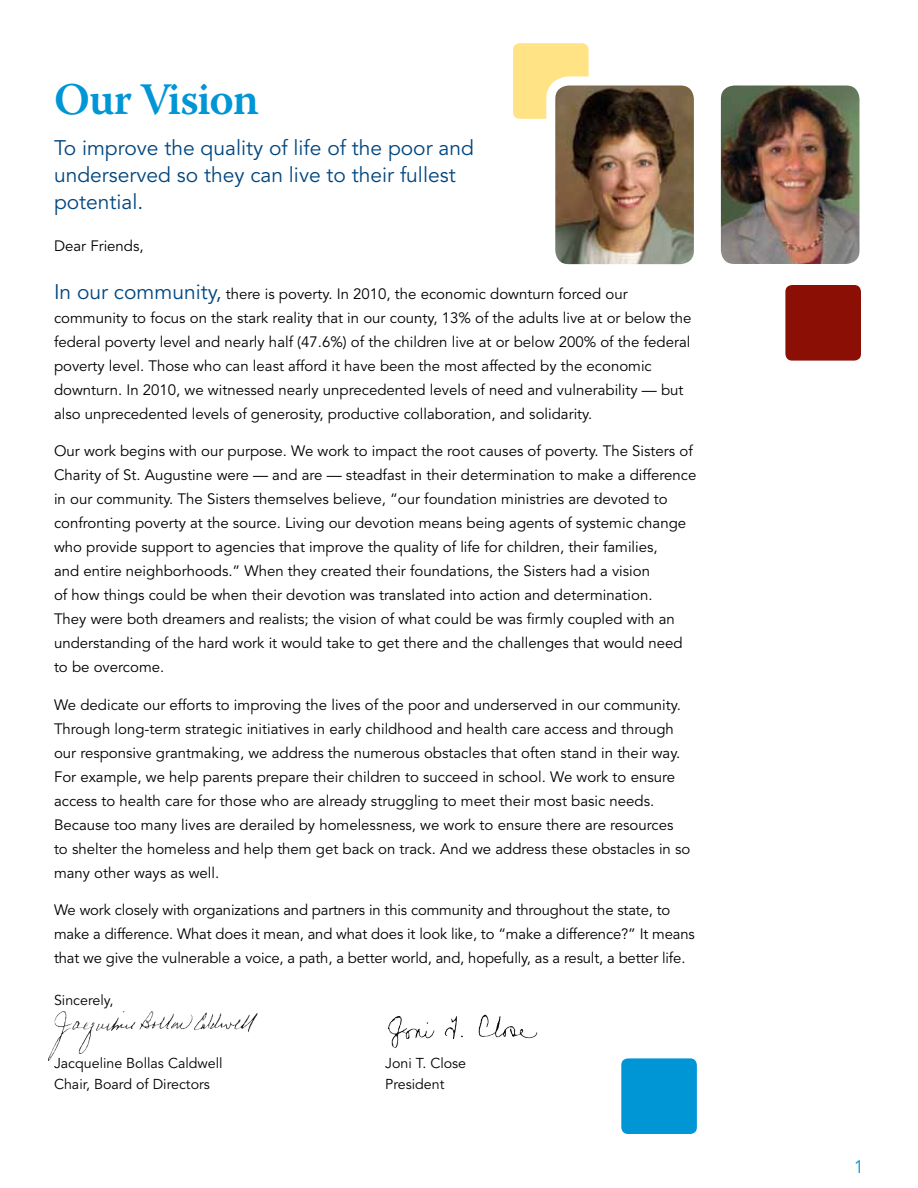
<style>
.page{position:relative;width:918px;height:1188px;background:#fff}
.page>*{position:absolute;margin:0;border:0;box-sizing:border-box;transform-origin:0 0}
.t1{font:600 45px "Warnock Pro";letter-spacing:-.025em;color:#0096d6}
.t2{font:21px/27px "Avenir LT Std";color:#00467f}
.t3{font:18px "Avenir LT Std";color:#0096d6}
.t4{font:15px/24px "Avenir LT Std";color:#000}
.t5{font:14.25px/21px "Avenir LT Std";color:#000}
.s1{font-size:21px;color:#00467f}
</style>
<div class="page">
<img style="left:722px;top:86px;width:137px;height:177px">
<div style="left:712px;top:76px;width:157px;height:197px;border:9px solid #fff;border-radius:18px"></div>
<div style="left:511px;top:41px;width:80px;height:80px;background:#ffe384;border-radius:9px"></div>
<div style="left:509px;top:39px;width:84px;height:84px;border:4px solid #fff;border-radius:9px"></div>
<div style="left:783px;top:283px;width:80px;height:80px;background:#8b0f04;border-radius:9px"></div>
<div style="left:781px;top:280px;width:84px;height:85px;border:4px solid #fff;border-radius:9px"></div>
<img style="left:478px;top:1015px;width:59px;height:23px">
<img style="left:556px;top:86px;width:137px;height:177px">
<div style="left:546px;top:76px;width:157px;height:197px;border:9px solid #fff;border-radius:18px"></div>
<img style="left:123px;top:1011px;width:45px;height:19px">
<div style="left:619px;top:1056px;width:80px;height:80px;background:#0096d6;border-radius:9px"></div>
<div style="left:617px;top:1054px;width:84px;height:84px;border:4px solid #fff;border-radius:9px"></div>
<p class="t1" style="left:54px;top:72px;width:207px">Our Vision</p>
<p class="t2" style="left:54px;top:134px;width:421px">To improve the quality of life of the poor and underserved so they can live to their fullest potential.</p>
<p class="t4" style="left:54px;top:234px;width:91px">Dear Friends,</p>
<p class="t4" style="left:54px;top:282px;width:639px"><span class="s1">In our community,</span> there is poverty. In 2010, the economic downturn forced our community to focus on the stark reality that in our county, 13% of the adults live at or below the federal poverty level and nearly half (47.6%) of the children live at or below 200% of the federal poverty level. Those who can least afford it have been the most affected by the economic downturn. In 2010, we witnessed nearly unprecedented levels of need and vulnerability — but also unprecedented levels of generosity, productive collaboration, and solidarity.</p>
<p class="t4" style="left:54px;top:440px;width:644px">Our work begins with our purpose. We work to impact the root causes of poverty. The Sisters of Charity of St. Augustine were — and are — steadfast in their determination to make a difference in our community. The Sisters themselves believe, “our foundation ministries are devoted to confronting poverty at the source. Living our devotion means being agents of systemic change who provide support to agencies that improve the quality of life for children, their families,<br>and entire neighborhoods.” When they created their foundations, the Sisters had a vision<br>of how things could be when their devotion was translated into action and determination.<br>They were both dreamers and realists; the vision of what could be was firmly coupled with an understanding of the hard work it would take to get there and the challenges that would need to be overcome.</p>
<p class="t4" style="left:54px;top:693px;width:638px">We dedicate our efforts to improving the lives of the poor and underserved in our community.<br>Through long-term strategic initiatives in early childhood and health care access and through our responsive grantmaking, we address the numerous obstacles that often stand in their way.<br>For example, we help parents prepare their children to succeed in school. We work to ensure access to health care for those who are already struggling to meet their most basic needs.<br>Because too many lives are derailed by homelessness, we work to ensure there are resources to shelter the homeless and help them get back on track. And we address these obstacles in so many other ways as well.</p>
<p class="t4" style="left:54px;top:899px;width:642px">We work closely with organizations and partners in this community and throughout the state, to make a difference. What does it mean, and what does it look like, to “make a difference?” It means that we give the vulnerable a voice, a path, a better world, and, hopefully, as a result, a better life.</p>
<p class="t5" style="left:54px;top:990px;width:61px">Sincerely,</p>
<p class="t5" style="left:54px;top:1053px;width:170px">Jacqueline Bollas Caldwell<br>Chair, Board of Directors</p>
<p class="t5" style="left:385px;top:1053px;width:83px">Joni T. Close<br>President</p>
<p class="t3" style="left:854px;top:1157px;width:12px">1</p>
</div>
